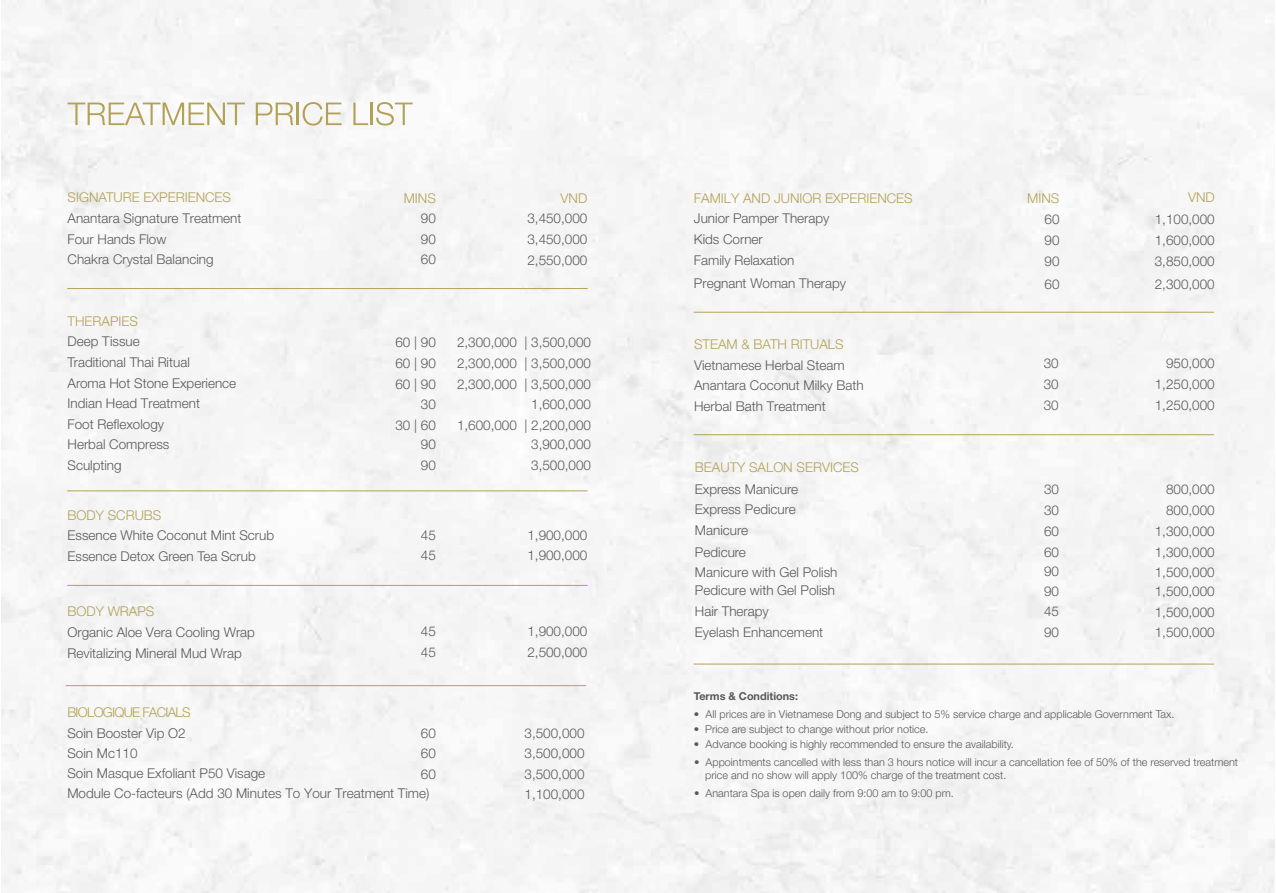
<style>
.page{position:relative;width:1276px;height:893px;background:#fff}
.page>*{position:absolute;margin:0;border:0;box-sizing:border-box;transform-origin:0 0}
.t1{font:300 13.5px/20.7px "Helvetica Neue";color:#58595b}
.t2{font:300 13.5px "Helvetica Neue";color:#b3a156}
.t3{font:300 13.5px "Helvetica Neue";letter-spacing:-.055em;color:#b3a156}
.t4{font:300 10.8px/13px "Helvetica Neue";color:#58595b}
.t5{font:700 10.8px "Helvetica Neue";color:#58595b}
</style>
<div class="page">
<div style="left:2px;top:0;width:1272px;height:893px;background:#f5f5f5"></div>
<svg style="left:68px;top:103px;width:177px;height:22px"></svg>
<svg style="left:256px;top:103px;width:37px;height:22px"></svg>
<hr style="left:297px;top:103px;width:2px;height:22px;background:#b3a156">
<svg style="left:303px;top:102px;width:39px;height:24px"></svg>
<svg style="left:353px;top:103px;width:15px;height:22px"></svg>
<hr style="left:370px;top:103px;width:3px;height:22px;background:#b3a156">
<svg style="left:376px;top:102px;width:37px;height:24px"></svg>
<hr style="left:68px;top:585px;width:519px;height:1px;background:#b3a156">
<hr style="left:66px;top:685px;width:520px;height:1px;background:#b3a156">
<hr style="left:68px;top:490px;width:519px;height:1px;background:#b3a156">
<hr style="left:68px;top:288px;width:519px;height:1px;background:#b3a156">
<hr style="left:694px;top:434px;width:519px;height:1px;background:#b3a156">
<hr style="left:694px;top:312px;width:519px;height:1px;background:#b3a156">
<hr style="left:694px;top:664px;width:519px;height:1px;background:#b3a156">
<p class="t2" style="left:68px;top:187px;width:165px">SIGNATURE EXPERIENCES</p>
<p class="t1" style="left:68px;top:207px;width:175px">Anantara Signature Treatment<br>Four Hands Flow<br>Chakra Crystal Balancing</p>
<p class="t1" style="left:527px;top:207px;width:61px;text-align:justify">3,450,000<br>3,450,000<br>2,550,000</p>
<p class="t2" style="left:404px;top:187px;width:34px">MINS</p>
<p class="t2" style="left:561px;top:187px;width:28px">VND</p>
<p class="t1" style="left:421px;top:207px;width:16px;text-align:justify">90<br>90<br>60</p>
<p class="t2" style="left:68px;top:310px;width:72px">THERAPIES</p>
<p class="t1" style="left:68px;top:330px;width:170px">Deep Tissue<br>Traditional Thai Ritual<br>Aroma Hot Stone Experience<br>Indian Head Treatment<br>Foot Reflexology<br>Herbal Compress</p>
<p class="t1" style="left:395px;top:331px;width:42px;text-align:right">60 | 90<br>60 | 90<br>60 | 90<br>30</p>
<p class="t1" style="left:395px;top:414px;width:42px">30 | 60</p>
<p class="t1" style="left:421px;top:433px;width:16px">90</p>
<p class="t1" style="left:457px;top:331px;width:136px;text-align:right">2,300,000 | 3,500,000<br>2,300,000 | 3,500,000<br>2,300,000 | 3,500,000<br>1,600,000<br>1,600,000 | 2,200,000</p>
<p class="t1" style="left:531px;top:433px;width:61px">3,900,000</p>
<p class="t1" style="left:68px;top:454px;width:56px">Sculpting</p>
<p class="t1" style="left:421px;top:454px;width:16px">90</p>
<p class="t1" style="left:531px;top:454px;width:61px">3,500,000</p>
<p class="t2" style="left:68px;top:504px;width:95px">BODY SCRUBS</p>
<p class="t1" style="left:68px;top:524px;width:208px">Essence White Coconut Mint Scrub<br>Essence Detox Green Tea Scrub</p>
<p class="t1" style="left:421px;top:524px;width:16px">45<br>45</p>
<p class="t1" style="left:527px;top:524px;width:61px">1,900,000<br>1,900,000</p>
<p class="t2" style="left:68px;top:601px;width:88px">BODY WRAPS</p>
<p class="t1" style="left:68px;top:621px;width:189px">Organic Aloe Vera Cooling Wrap<br>Revitalizing Mineral Mud Wrap</p>
<p class="t1" style="left:421px;top:620px;width:16px">45<br>45</p>
<p class="t1" style="left:527px;top:620px;width:61px">1,900,000<br>2,500,000</p>
<p class="t3" style="left:67px;top:701px;width:125px">BIOLOGIQUE FACIALS</p>
<p class="t1" style="left:67px;top:722px;width:120px">Soin Booster Vip O2<br>Soin Mc110</p>
<p class="t1" style="left:421px;top:722px;width:16px">60<br>60</p>
<p class="t1" style="left:524px;top:722px;width:61px">3,500,000<br>3,500,000</p>
<p class="t1" style="left:67px;top:762px;width:199px">Soin Masque Exfoliant P50 Visage</p>
<p class="t1" style="left:421px;top:763px;width:16px">60</p>
<p class="t1" style="left:524px;top:763px;width:61px">3,500,000</p>
<p class="t1" style="left:67px;top:782px;width:363px">Module Co-facteurs (Add 30 Minutes To Your Treatment Time)</p>
<p class="t1" style="left:524px;top:783px;width:61px">1,100,000</p>
<p class="t2" style="left:1188px;top:186px;width:28px">VND</p>
<p class="t2" style="left:694px;top:187px;width:220px">FAMILY AND JUNIOR EXPERIENCES</p>
<p class="t1" style="left:694px;top:207px;width:137px">Junior Pamper Therapy<br>Kids Corner<br>Family Relaxation</p>
<p class="t1" style="left:1044px;top:208px;width:16px;text-align:justify">60<br>90<br>90</p>
<p class="t1" style="left:1155px;top:208px;width:61px;text-align:justify">1,100,000<br>1,600,000<br>3,850,000</p>
<p class="t1" style="left:694px;top:272px;width:154px">Pregnant Woman Therapy</p>
<p class="t1" style="left:1044px;top:273px;width:16px">60</p>
<p class="t1" style="left:1155px;top:273px;width:61px">2,300,000</p>
<p class="t2" style="left:1027px;top:188px;width:34px">MINS</p>
<p class="t2" style="left:694px;top:333px;width:151px">STEAM &amp; BATH RITUALS</p>
<p class="t1" style="left:694px;top:354px;width:171px">Vietnamese Herbal Steam<br>Anantara Coconut Milky Bath</p>
<p class="t1" style="left:1043px;top:352px;width:16px">30<br>30</p>
<p class="t1" style="left:694px;top:395px;width:133px">Herbal Bath Treatment</p>
<p class="t1" style="left:1043px;top:394px;width:16px">30</p>
<p class="t1" style="left:1155px;top:352px;width:61px;text-align:justify;text-indent:11px">950,000<br>1,250,000<br>1,250,000</p>
<p class="t2" style="left:695px;top:457px;width:165px">BEAUTY SALON SERVICES</p>
<p class="t1" style="left:695px;top:478px;width:105px">Express Manicure<br>Express Pedicure<br>Manicure<br>Pedicure</p>
<p class="t1" style="left:1044px;top:478px;width:16px;text-align:justify">30<br>30<br>60<br>60</p>
<p class="t1" style="left:1155px;top:478px;width:61px;text-align:right">800,000<br>800,000<br>1,300,000<br>1,300,000</p>
<p class="t1" style="left:695px;top:561px;width:144px">Manicure with Gel Polish</p>
<p class="t1" style="left:1044px;top:561px;width:16px;line-height:19.6px">90<br>90</p>
<p class="t1" style="left:1155px;top:561px;width:61px">1,500,000</p>
<p class="t1" style="left:695px;top:579px;width:142px">Pedicure with Gel Polish</p>
<p class="t1" style="left:1155px;top:580px;width:61px">1,500,000</p>
<p class="t1" style="left:695px;top:600px;width:75px">Hair Therapy</p>
<p class="t1" style="left:1044px;top:600px;width:16px">45</p>
<p class="t1" style="left:1155px;top:601px;width:61px">1,500,000</p>
<p class="t1" style="left:695px;top:621px;width:130px">Eyelash Enhancement</p>
<p class="t1" style="left:1044px;top:621px;width:16px">90</p>
<p class="t1" style="left:1155px;top:621px;width:61px">1,500,000</p>
<p class="t5" style="left:694px;top:687px;width:106px">Terms &amp; Conditions:</p>
<p class="t4" style="left:694px;top:707px;width:482px">• All prices are in Vietnamese Dong and subject to 5% service charge and applicable Government Tax.</p>
<p class="t4" style="left:705px;top:722px;width:225px">Price are subject to change without prior notice.</p>
<p class="t4" style="left:694px;top:737px;width:7px">•</p>
<p class="t4" style="left:694px;top:722px;width:7px">•</p>
<p class="t4" style="left:705px;top:737px;width:310px">Advance booking is highly recommended to ensure the availability.</p>
<p class="t4" style="left:705px;top:755px;width:534px;text-indent:-11px">• Appointments cancelled with less than 3 hours notice will incur a cancellation fee of 50% of the reserved treatment price and no show will apply 100% charge of the treatment cost.</p>
<p class="t4" style="left:694px;top:786px;width:261px">• Anantara Spa is open daily from 9:00 am to 9:00 pm.</p>
</div>
